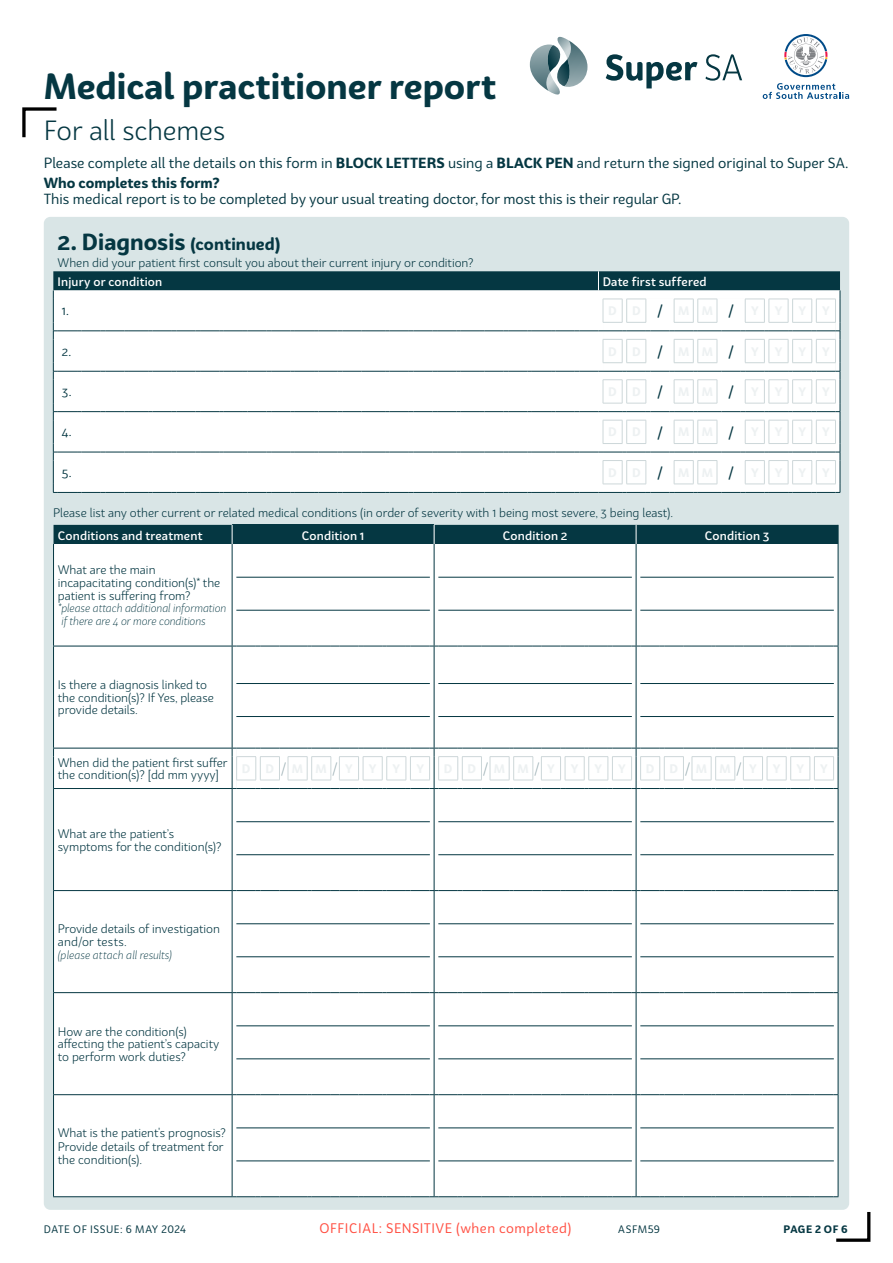
<style>
.page{position:relative;width:893px;height:1263px;background:#fff}
.page>*{position:absolute;margin:0;border:0;box-sizing:border-box;transform-origin:0 0}
.t1{font:700 35.25px "Bw Surco";color:#053742}
.t2{font:27px "Bw Surco";letter-spacing:-.005em;color:#053742}
.t3{font:700 22.5px "Bw Surco";color:#053742}
.t4{font:14.25px "Bw Surco";color:#053742}
.t5{font:700 14.25px "Bw Surco";color:#053742}
.t6{font:13.5px "Bw Surco";letter-spacing:.035em;color:#ff4f42}
.t7{font:12px/12.8px "Bw Surco";color:#053742}
.t8{font:500 12px "Bw Surco";letter-spacing:.015em;color:#fff}
.t9{font:12px "Bw Surco";color:#053742}
.t10{font:italic 300 11.25px/12.8px "Bw Surco";color:#053742}
.t11{font:10.5px "Bw Surco";letter-spacing:.05em;color:#053742}
.t12{font:700 10.5px "Bw Surco";letter-spacing:.045em;color:#053742}
.s1{font-weight:700}
.s2{font-size:16.5px}
</style>
<div class="page">
<svg style="left:22px;top:107px;width:35px;height:31px"></svg>
<svg style="left:836px;top:1212px;width:35px;height:30px"></svg>
<svg style="left:784px;top:34px;width:43px;height:43px"></svg>
<svg style="left:763px;top:83px;width:86px;height:16px"></svg>
<svg style="left:606px;top:54px;width:136px;height:34px"></svg>
<svg style="left:530px;top:37px;width:57px;height:58px"></svg>
<div style="left:44px;top:217px;width:805px;height:993px;background:#d9e5e6;border-radius:7px"></div>
<svg style="left:53px;top:271px;width:788px;height:222px;background:#e2e8e9"></svg>
<div style="left:54px;top:544px;width:784px;height:652px;background:#fff"></div>
<div style="left:233px;top:647px;width:201px;height:549px;background:#fff"></div>
<div style="left:636px;top:646px;width:202px;height:102px;background:#fff"></div>
<hr style="left:53px;top:544px;width:1px;height:102px;background:#053742">
<hr style="left:232px;top:544px;width:1px;height:102px;background:#053742">
<hr style="left:434px;top:544px;width:1px;height:102px;background:#053742">
<hr style="left:636px;top:544px;width:1px;height:102px;background:#053742">
<hr style="left:838px;top:544px;width:1px;height:102px;background:#053742">
<hr style="left:53px;top:646px;width:1px;height:102px;background:#053742">
<hr style="left:53px;top:646px;width:179px;height:1px;background:#053742">
<hr style="left:232px;top:646px;width:1px;height:102px;background:#053742">
<hr style="left:434px;top:646px;width:1px;height:102px;background:#053742">
<hr style="left:636px;top:646px;width:1px;height:102px;background:#053742">
<svg style="left:232px;top:646px;width:606px;height:1px"></svg>
<hr style="left:838px;top:646px;width:1px;height:102px;background:#053742">
<svg style="left:53px;top:749px;width:1px;height:39px"></svg>
<hr style="left:53px;top:748px;width:179px;height:1px;background:#053742">
<hr style="left:53px;top:789px;width:1px;height:101px;background:#053742">
<hr style="left:53px;top:891px;width:1px;height:101px;background:#053742">
<hr style="left:53px;top:993px;width:1px;height:101px;background:#053742">
<hr style="left:53px;top:788px;width:179px;height:1px;background:#053742">
<hr style="left:53px;top:890px;width:179px;height:1px;background:#053742">
<hr style="left:53px;top:992px;width:179px;height:1px;background:#053742">
<hr style="left:232px;top:789px;width:1px;height:101px;background:#053742">
<hr style="left:232px;top:891px;width:1px;height:101px;background:#053742">
<hr style="left:232px;top:993px;width:1px;height:101px;background:#053742">
<div style="left:54px;top:525px;width:785px;height:19px;background:#053742"></div>
<hr style="left:434px;top:789px;width:1px;height:101px;background:#053742">
<hr style="left:434px;top:891px;width:1px;height:101px;background:#053742">
<hr style="left:434px;top:993px;width:1px;height:101px;background:#053742">
<hr style="left:636px;top:789px;width:1px;height:101px;background:#053742">
<hr style="left:636px;top:891px;width:1px;height:101px;background:#053742">
<hr style="left:636px;top:993px;width:1px;height:101px;background:#053742">
<svg style="left:232px;top:890px;width:606px;height:1px"></svg>
<svg style="left:232px;top:992px;width:606px;height:1px"></svg>
<svg style="left:232px;top:748px;width:607px;height:41px;background:#eff2f3"></svg>
<hr style="left:838px;top:789px;width:1px;height:101px;background:#053742">
<hr style="left:838px;top:891px;width:1px;height:101px;background:#053742">
<hr style="left:838px;top:993px;width:1px;height:101px;background:#053742">
<hr style="left:53px;top:1095px;width:1px;height:101px;background:#053742">
<hr style="left:53px;top:1094px;width:179px;height:1px;background:#053742">
<hr style="left:53px;top:1196px;width:179px;height:1px;background:#053742">
<hr style="left:232px;top:1095px;width:1px;height:101px;background:#053742">
<hr style="left:434px;top:1095px;width:1px;height:101px;background:#053742">
<hr style="left:636px;top:1095px;width:1px;height:101px;background:#053742">
<svg style="left:232px;top:1094px;width:606px;height:1px"></svg>
<svg style="left:232px;top:1196px;width:606px;height:1px"></svg>
<hr style="left:838px;top:1095px;width:1px;height:101px;background:#053742">
<hr style="left:236px;top:577px;width:194px;height:1px;background:#053742">
<hr style="left:236px;top:610px;width:194px;height:1px;background:#053742">
<hr style="left:438px;top:577px;width:194px;height:1px;background:#053742">
<hr style="left:438px;top:610px;width:194px;height:1px;background:#053742">
<hr style="left:640px;top:577px;width:194px;height:1px;background:#053742">
<hr style="left:640px;top:610px;width:194px;height:1px;background:#053742">
<hr style="left:236px;top:683px;width:194px;height:1px;background:#053742">
<hr style="left:236px;top:716px;width:194px;height:1px;background:#053742">
<hr style="left:438px;top:683px;width:194px;height:1px;background:#053742">
<hr style="left:438px;top:716px;width:194px;height:1px;background:#053742">
<hr style="left:640px;top:683px;width:194px;height:1px;background:#053742">
<hr style="left:640px;top:716px;width:194px;height:1px;background:#053742">
<hr style="left:236px;top:821px;width:194px;height:1px;background:#053742">
<hr style="left:236px;top:854px;width:194px;height:1px;background:#053742">
<hr style="left:438px;top:821px;width:194px;height:1px;background:#053742">
<hr style="left:438px;top:854px;width:194px;height:1px;background:#053742">
<hr style="left:640px;top:821px;width:194px;height:1px;background:#053742">
<hr style="left:640px;top:854px;width:194px;height:1px;background:#053742">
<hr style="left:236px;top:923px;width:194px;height:1px;background:#053742">
<hr style="left:236px;top:956px;width:194px;height:1px;background:#053742">
<hr style="left:438px;top:923px;width:194px;height:1px;background:#053742">
<hr style="left:438px;top:956px;width:194px;height:1px;background:#053742">
<hr style="left:640px;top:923px;width:194px;height:1px;background:#053742">
<hr style="left:640px;top:956px;width:194px;height:1px;background:#053742">
<hr style="left:236px;top:1025px;width:194px;height:1px;background:#053742">
<hr style="left:236px;top:1058px;width:194px;height:1px;background:#053742">
<hr style="left:438px;top:1025px;width:194px;height:1px;background:#053742">
<hr style="left:438px;top:1058px;width:194px;height:1px;background:#053742">
<hr style="left:640px;top:1025px;width:194px;height:1px;background:#053742">
<hr style="left:640px;top:1058px;width:194px;height:1px;background:#053742">
<hr style="left:236px;top:1128px;width:194px;height:1px;background:#053742">
<hr style="left:236px;top:1161px;width:194px;height:1px;background:#053742">
<hr style="left:438px;top:1128px;width:194px;height:1px;background:#053742">
<hr style="left:438px;top:1161px;width:194px;height:1px;background:#053742">
<hr style="left:640px;top:1128px;width:194px;height:1px;background:#053742">
<hr style="left:640px;top:1161px;width:194px;height:1px;background:#053742">
<h1 class="t1" style="left:44px;top:62px;width:454px">Medical practitioner report</h1>
<h2 class="t2" style="left:44px;top:112px;width:183px">For all schemes</h2>
<p class="t4" style="left:44px;top:154px;width:806px">Please complete all the details on this form in <span class="s1">BLOCK LETTERS</span> using a <span class="s1">BLACK PEN</span> and return the signed original to Super SA.</p>
<p class="t5" style="left:44px;top:173px;width:177px">Who completes this form?</p>
<p class="t4" style="left:44px;top:190px;width:639px">This medical report is to be completed by your usual treating doctor, for most this is their regular GP.</p>
<h3 class="t3" style="left:58px;top:226px;width:224px">2. Diagnosis <span class="s2">(continued)</span></h3>
<p class="t7" style="left:58px;top:256px;width:417px">When did your patient first consult you about their current injury or condition?</p>
<p class="t8" style="left:58px;top:274px;width:106px">Injury or condition</p>
<p class="t8" style="left:603px;top:274px;width:106px">Date first suffered</p>
<p class="t9" style="left:62px;top:303px;width:9px">1.</p>
<p class="t9" style="left:62px;top:343px;width:11px">2.</p>
<p class="t9" style="left:62px;top:384px;width:11px">3.</p>
<p class="t9" style="left:62px;top:424px;width:11px">4.</p>
<p class="t9" style="left:62px;top:464px;width:11px">5.</p>
<p class="t7" style="left:53px;top:506px;width:622px">Please list any other current or related medical conditions (in order of severity with 1 being most severe, 3 being least).</p>
<p class="t8" style="left:58px;top:527px;width:146px">Conditions and treatment</p>
<p class="t8" style="left:302px;top:527px;width:64px">Condition 1</p>
<p class="t8" style="left:503px;top:527px;width:66px">Condition 2</p>
<p class="t8" style="left:705px;top:527px;width:66px">Condition 3</p>
<p class="t7" style="left:58px;top:563px;width:164px">What are the main incapacitating condition(s)* the patient is suffering from?</p>
<p class="t10" style="left:61px;top:602px;width:166px;text-indent:-4px">*please attach additional information if there are 4 or more conditions</p>
<p class="t7" style="left:58px;top:678px;width:158px">Is there a diagnosis linked to the condition(s)? If Yes, please provide details.</p>
<p class="t7" style="left:58px;top:755px;width:171px">When did the patient first suffer the condition(s)? [dd mm yyyy]</p>
<p class="t7" style="left:58px;top:827px;width:165px">What are the patient’s symptoms for the condition(s)?</p>
<p class="t7" style="left:58px;top:922px;width:164px">Provide details of investigation and/or tests.</p>
<p class="t10" style="left:58px;top:948px;width:116px">(please attach all results)</p>
<p class="t7" style="left:58px;top:1024px;width:163px">How are the condition(s) affecting the patient’s capacity to perform work duties?</p>
<p class="t7" style="left:58px;top:1124px;width:170px;line-height:14.9px">What is the patient's prognosis?<br>Provide details of treatment for</p>
<p class="t7" style="left:58px;top:1153px;width:86px">the condition(s).</p>
<p class="t11" style="left:44px;top:1222px;width:144px">DATE OF ISSUE: 6 MAY 2024</p>
<p class="t6" style="left:319px;top:1219px;width:254px">OFFICIAL: SENSITIVE (when completed)</p>
<p class="t11" style="left:618px;top:1222px;width:43px">ASFM59</p>
<p class="t12" style="left:783px;top:1222px;width:66px">PAGE 2 OF 6</p>
</div>
